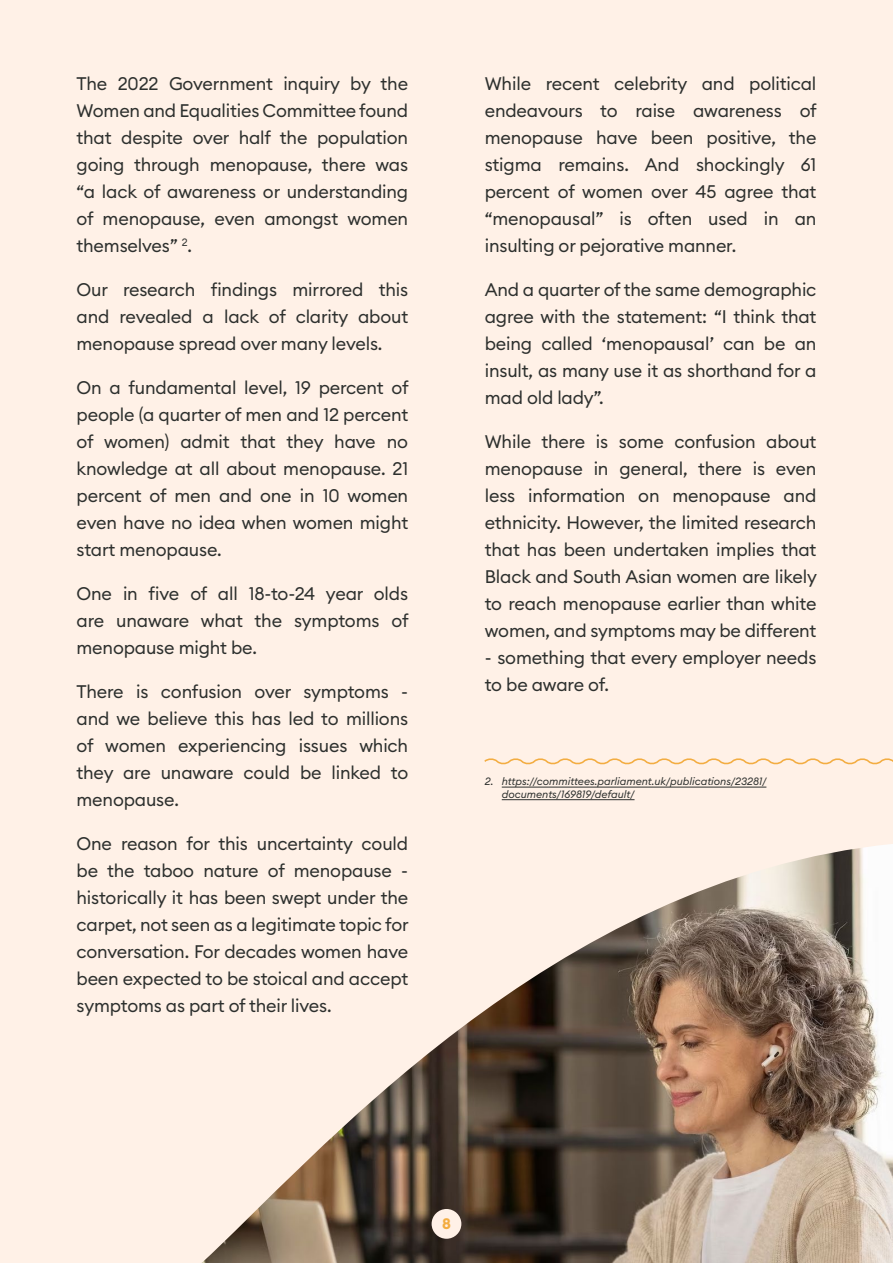
<style>
.page{position:relative;width:893px;height:1263px;background:#fff1e7}
.page>*{position:absolute;margin:0;border:0;box-sizing:border-box;transform-origin:0 0}
.t1{font:18px/27px "Euclid Circular B";letter-spacing:-.01em;color:#2d302e;text-align:justify}
.t2{font:700 15px "Euclid Circular B";color:#f3ad42}
.t3{font:italic 10.5px/12.6px "Euclid Circular B";color:#2d302e}
</style>
<div class="page">
<svg style="left:484px;top:758px;width:409px;height:7px"></svg>
<hr style="left:502px;top:787px;width:264px;height:1px;background:#2d302e">
<hr style="left:502px;top:799px;width:132px;height:1px;background:#2d302e">
<img style="left:202px;top:844px;width:691px;height:419px">
<div style="left:432px;top:1209px;width:29px;height:30px;background:#fff1e7;border-radius:50%"></div>
<p class="t1" style="left:77px;top:70px;width:333px">The 2022 Government inquiry by the Women and Equalities Committee found that despite over half the population going through menopause, there was “a lack of awareness or understanding of menopause, even amongst women themselves” <sup>2</sup>.</p>
<p class="t1" style="left:77px;top:276px;width:333px">Our research findings mirrored this and revealed a lack of clarity about menopause spread over many levels.</p>
<p class="t1" style="left:77px;top:374px;width:334px">On a fundamental level, 19 percent of people (a quarter of men and 12 percent of women) admit that they have no knowledge at all about menopause. 21 percent of men and one in 10 women even have no idea when women might start menopause.</p>
<p class="t1" style="left:77px;top:580px;width:334px">One in five of all 18-to-24 year olds are unaware what the symptoms of menopause might be.</p>
<p class="t1" style="left:77px;top:678px;width:333px">There is confusion over symptoms - and we believe this has led to millions of women experiencing issues which they are unaware could be linked to menopause.</p>
<p class="t1" style="left:77px;top:830px;width:334px">One reason for this uncertainty could be the taboo nature of menopause - historically it has been swept under the carpet, not seen as a legitimate topic for conversation. For decades women have been expected to be stoical and accept symptoms as part of their lives.</p>
<p class="t1" style="left:485px;top:70px;width:334px">While recent celebrity and political endeavours to raise awareness of menopause have been positive, the stigma remains. And shockingly 61 percent of women over 45 agree that “menopausal” is often used in an insulting or pejorative manner.</p>
<p class="t1" style="left:485px;top:276px;width:333px">And a quarter of the same demographic agree with the statement: “I think that being called ‘menopausal’ can be an insult, as many use it as shorthand for a mad old lady”.</p>
<p class="t1" style="left:485px;top:428px;width:334px">While there is some confusion about menopause in general, there is even less information on menopause and ethnicity. However, the limited research that has been undertaken implies that Black and South Asian women are likely to reach menopause earlier than white women, and symptoms may be different</p>
<p class="t1" style="left:485px;top:644px;width:333px">- something that every employer needs to be aware of.</p>
<p class="t3" style="left:502px;top:775px;width:266px;text-indent:-17px">2. https://committees.parliament.uk/publications/23281/ documents/169819/default/</p>
<p class="t2" style="left:442px;top:1214px;width:10px">8</p>
</div>
